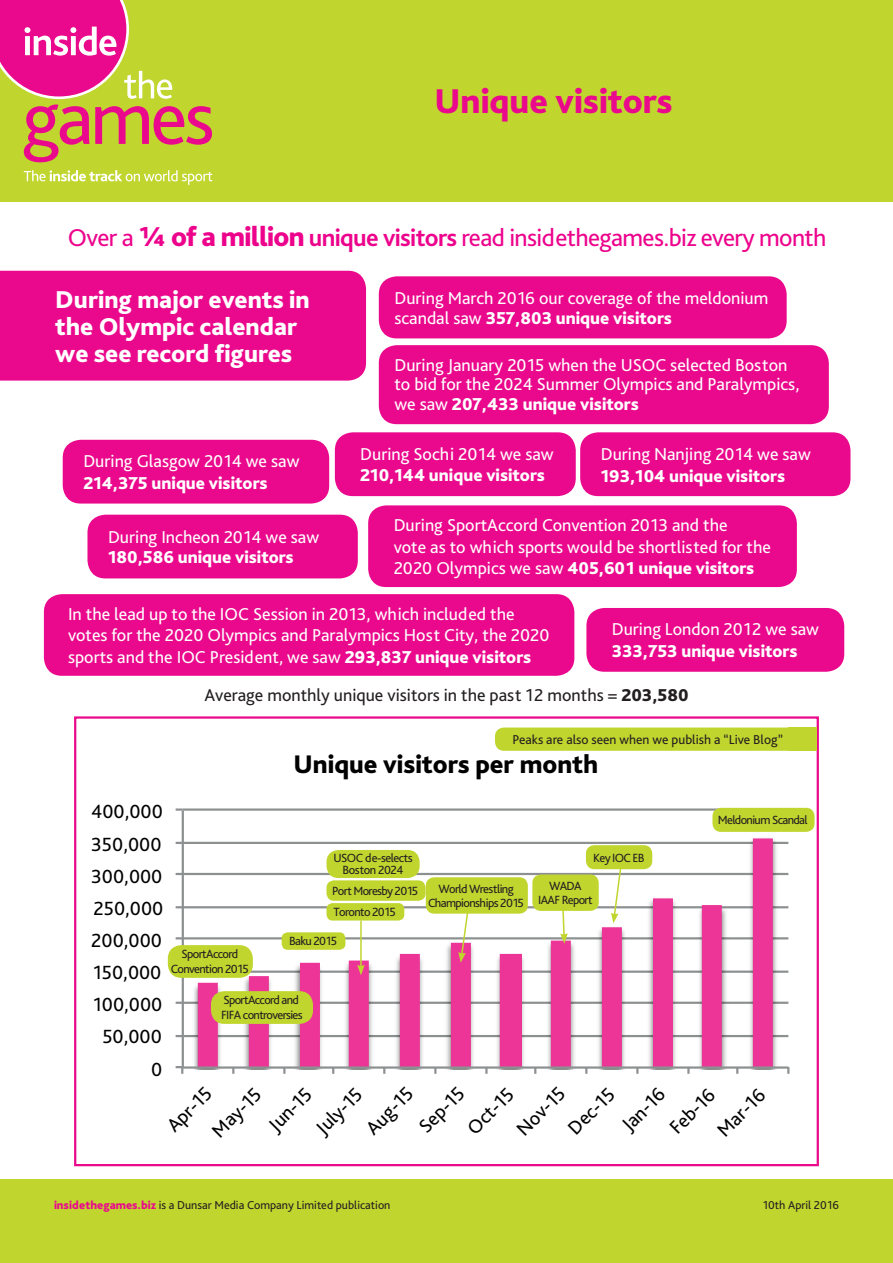
<style>
.page{position:relative;width:893px;height:1263px;background:#fff}
.page>*{position:absolute;margin:0;border:0;box-sizing:border-box;transform-origin:0 0}
.t1{font:800 36px "Bliss Pro";color:#ea098c}
.t2{font:800 26.7px "Bliss Pro";color:#000001}
.t3{font:25.5px "Bliss Pro";letter-spacing:-.025em;color:#ed028c}
.t4{font:800 25.5px/27px "Bliss Pro";color:#fff}
.t5{font:19.95px "Bliss Pro";color:#000001}
.t6{font:18px/21.6px "Bliss Pro";color:#fff}
.t7{font:800 18px "Bliss Pro";color:#fff}
.t8{font:18px "Bliss Pro";color:#231f20}
.t9{font:13.5px "Bliss Pro";color:#231f20}
.t10{font:12.45px/15px "Bliss Pro";letter-spacing:-.05em;color:#231f20;text-align:center}
.t11{font:12px "Bliss Pro";color:#231f20}
.s1{font-weight:800;font-size:28.5px}
.s2{font-weight:700}
.s3{font-weight:800}
.s4{font-weight:800;color:#ea098c}
</style>
<div class="page">
<div style="left:0;top:1179px;width:893px;height:84px;background:#c1d52f"></div>
<div style="left:0;top:0;width:893px;height:201px;background:#c1d52f"></div>
<svg style="left:24px;top:170px;width:189px;height:15px"></svg>
<svg style="left:24px;top:105px;width:188px;height:57px"></svg>
<svg style="left:0;top:0;width:172px;height:99px"></svg>
<div style="left:0;top:271px;width:366px;height:110px;background:#ea098c"></div>
<div style="left:586px;top:608px;width:258px;height:64px;background:#ea098c;border-radius:18px"></div>
<div style="left:580px;top:432px;width:270px;height:64px;background:#ea098c;border-radius:18px"></div>
<div style="left:87px;top:515px;width:271px;height:63px;background:#ea098c;border-radius:18px"></div>
<div style="left:335px;top:432px;width:241px;height:64px;background:#ea098c;border-radius:18px"></div>
<div style="left:63px;top:440px;width:266px;height:64px;background:#ea098c;border-radius:18px"></div>
<div style="left:368px;top:505px;width:429px;height:82px;background:#ea098c;border-radius:18px"></div>
<div style="left:379px;top:345px;width:450px;height:79px;background:#ea098c;border-radius:18px"></div>
<div style="left:379px;top:276px;width:408px;height:62px;background:#ea098c;border-radius:18px"></div>
<div style="left:44px;top:594px;width:530px;height:82px;background:#ea098c;border-radius:18px"></div>
<hr style="left:182px;top:1035px;width:606px;height:2px;background:#8d9091">
<hr style="left:182px;top:1002px;width:606px;height:2px;background:#8d9091">
<hr style="left:182px;top:970px;width:606px;height:3px;background:#8d9091">
<hr style="left:182px;top:937px;width:606px;height:2px;background:#8d9091">
<hr style="left:182px;top:906px;width:606px;height:2px;background:#8d9091">
<hr style="left:182px;top:873px;width:606px;height:2px;background:#8d9091">
<hr style="left:182px;top:842px;width:606px;height:2px;background:#8d9091">
<hr style="left:182px;top:808px;width:606px;height:3px;background:#8d9091">
<img style="left:189px;top:839px;width:593px;height:227px">
<svg style="left:198px;top:838px;width:575px;height:228px"></svg>
<hr style="left:182px;top:810px;width:2px;height:257px;background:#8d9091">
<svg style="left:176px;top:1035px;width:6px;height:2px"></svg>
<svg style="left:176px;top:1002px;width:6px;height:2px"></svg>
<svg style="left:176px;top:937px;width:6px;height:2px"></svg>
<svg style="left:176px;top:906px;width:6px;height:2px"></svg>
<svg style="left:176px;top:873px;width:6px;height:2px"></svg>
<svg style="left:176px;top:842px;width:6px;height:2px"></svg>
<svg style="left:176px;top:808px;width:6px;height:3px"></svg>
<hr style="left:183px;top:1066px;width:605px;height:3px;background:#8d9091">
<svg style="left:176px;top:1066px;width:7px;height:8px"></svg>
<svg style="left:283px;top:1068px;width:3px;height:6px"></svg>
<svg style="left:485px;top:1068px;width:3px;height:6px"></svg>
<svg style="left:687px;top:1068px;width:3px;height:6px"></svg>
<svg style="left:787px;top:1067px;width:2px;height:7px"></svg>
<div style="left:74px;top:716px;width:745px;height:450px;border:2px solid #ea098c"></div>
<div style="left:495px;top:727px;width:309px;height:24px;background:#c1d52f;border-radius:9px"></div>
<div style="left:788px;top:727px;width:29px;height:24px;background:#c1d52f"></div>
<div style="left:168px;top:945px;width:85px;height:33px;background:#c1d52f;border-radius:14px"></div>
<div style="left:211px;top:991px;width:102px;height:33px;background:#c1d52f;border-radius:14px"></div>
<div style="left:282px;top:932px;width:63px;height:18px;background:#c1d52f;border-radius:6px"></div>
<div style="left:326px;top:880px;width:100px;height:21px;background:#c1d52f;border-radius:8px"></div>
<div style="left:326px;top:903px;width:78px;height:17px;background:#c1d52f;border-radius:6px"></div>
<div style="left:326px;top:850px;width:94px;height:28px;background:#c1d52f;border-radius:12px"></div>
<hr style="left:360px;top:920px;width:2px;height:47px;background:#c1d52f">
<svg style="left:357px;top:965px;width:8px;height:10px"></svg>
<svg style="left:458px;top:914px;width:11px;height:49px"></svg>
<div style="left:426px;top:877px;width:102px;height:37px;background:#c1d52f;border-radius:9px"></div>
<svg style="left:611px;top:869px;width:12px;height:54px"></svg>
<div style="left:586px;top:845px;width:66px;height:24px;background:#c1d52f;border-radius:9px"></div>
<div style="left:712px;top:808px;width:102px;height:24px;background:#c1d52f;border-radius:9px"></div>
<svg style="left:560px;top:911px;width:8px;height:33px"></svg>
<div style="left:532px;top:874px;width:67px;height:37px;background:#c1d52f;border-radius:9px"></div>
<h1 class="t1" style="left:434px;top:79px;width:240px">Unique visitors</h1>
<h3 class="t3" style="left:68px;top:221px;width:760px">Over a <span class="s1">1/4 of a million</span> <span class="s2">unique visitors</span> read insidethegames.biz every month</h3>
<h3 class="t4" style="left:55px;top:285px;width:256px">During major events in the Olympic calendar we see record figures</h3>
<p class="t6" style="left:83px;top:450px;width:218px">During Glasgow 2014 we saw</p>
<p class="t7" style="left:83px;top:471px;width:186px">214,375 unique visitors</p>
<p class="t6" style="left:108px;top:526px;width:213px">During Incheon 2014 we saw</p>
<p class="t7" style="left:108px;top:545px;width:187px">180,586 unique visitors</p>
<p class="t6" style="left:394px;top:288px;width:376px;line-height:19.5px">During March 2016 our coverage of the meldonium scandal saw <span class="s3">357,803 unique visitors</span></p>
<p class="t6" style="left:394px;top:355px;width:407px;line-height:19.5px">During January 2015 when the USOC selected Boston to bid for the 2024 Summer Olympics and Paralympics, we saw <span class="s3">207,433 unique visitors</span></p>
<p class="t6" style="left:360px;top:443px;width:195px">During Sochi 2014 we saw</p>
<p class="t7" style="left:360px;top:464px;width:186px">210,144 unique visitors</p>
<p class="t6" style="left:601px;top:443px;width:212px">During Nanjing 2014 we saw</p>
<p class="t7" style="left:601px;top:464px;width:186px">193,104 unique visitors</p>
<p class="t6" style="left:394px;top:514px;width:379px">During SportAccord Convention 2013 and the<br>vote as to which sports would be shortlisted for the<br>2020 Olympics we saw <span class="s3">405,601 unique visitors</span></p>
<p class="t6" style="left:68px;top:602px;width:483px">In the lead up to the IOC Session in 2013, which included the votes for the 2020 Olympics and Paralympics Host City, the 2020 sports and the IOC President, we saw <span class="s3">293,837 unique visitors</span></p>
<p class="t6" style="left:612px;top:618px;width:209px">During London 2012 we saw</p>
<p class="t7" style="left:612px;top:640px;width:187px">333,753 unique visitors</p>
<p class="t8" style="left:204px;top:683px;width:486px">Average monthly unique visitors in the past 12 months = <span class="s3">203,580</span></p>
<p class="t9" style="left:512px;top:731px;width:272px">Peaks are also seen when we publish a “Live Blog”</p>
<h2 class="t2" style="left:294px;top:747px;width:306px">Unique visitors per month</h2>
<p class="t5" style="left:91px;top:799px;width:73px">400,000</p>
<p class="t5" style="left:91px;top:831px;width:72px">350,000</p>
<p class="t5" style="left:91px;top:864px;width:73px">300,000</p>
<p class="t5" style="left:93px;top:896px;width:71px">250,000</p>
<p class="t5" style="left:91px;top:928px;width:72px">200,000</p>
<p class="t5" style="left:93px;top:960px;width:69px">150,000</p>
<p class="t5" style="left:93px;top:992px;width:70px">100,000</p>
<p class="t5" style="left:102px;top:1024px;width:61px">50,000</p>
<p class="t5" style="left:151px;top:1056px;width:13px">0</p>
<p class="t10" style="left:333px;top:852px;width:81px;line-height:12px">USOC de-selects<br>Boston 2024</p>
<p class="t10" style="left:332px;top:880px;width:88px;line-height:21.3px;text-align:left">Port Moresby 2015<br>Toronto 2015</p>
<p class="t10" style="left:289px;top:933px;width:50px">Baku 2015</p>
<p class="t10" style="left:171px;top:946px;width:80px">SportAccord<br>Convention 2015</p>
<p class="t10" style="left:221px;top:992px;width:83px;text-align:left">SportAccord and<br>FIFA controversies</p>
<p class="t10" style="left:428px;top:882px;width:97px;line-height:13.5px">World Wrestling<br>Championships 2015</p>
<p class="t10" style="left:593px;top:850px;width:53px">Key IOC EB</p>
<p class="t10" style="left:538px;top:879px;width:56px;line-height:13.5px">WADA<br>IAAF Report</p>
<p class="t10" style="left:718px;top:812px;width:91px">Meldonium Scandal</p>
<p class="t5" style="left:161px;top:1120px;width:56px;rotate:-45deg">Apr-15</p>
<p class="t5" style="left:206px;top:1125px;width:62px;rotate:-45deg">May-15</p>
<p class="t5" style="left:263px;top:1119px;width:54px;rotate:-45deg">Jun-15</p>
<p class="t5" style="left:310px;top:1122px;width:58px;rotate:-45deg">July-15</p>
<p class="t5" style="left:360px;top:1122px;width:59px;rotate:-45deg">Aug-15</p>
<p class="t5" style="left:413px;top:1120px;width:57px;rotate:-45deg">Sep-15</p>
<p class="t5" style="left:462px;top:1122px;width:58px;rotate:-45deg">Oct-15</p>
<p class="t5" style="left:511px;top:1123px;width:61px;rotate:-45deg">Nov-15</p>
<p class="t5" style="left:562px;top:1122px;width:59px;rotate:-45deg">Dec-15</p>
<p class="t5" style="left:616px;top:1119px;width:54px;rotate:-45deg">Jan-16</p>
<p class="t5" style="left:664px;top:1122px;width:57px;rotate:-45deg">Feb-16</p>
<p class="t5" style="left:712px;top:1124px;width:60px;rotate:-45deg">Mar-16</p>
<p class="t11" style="left:54px;top:1197px;width:338px"><span class="s4">insidethegames.biz</span> is a Dunsar Media Company Limited publication</p>
<p class="t11" style="left:763px;top:1197px;width:77px">10th April 2016</p>
</div>
